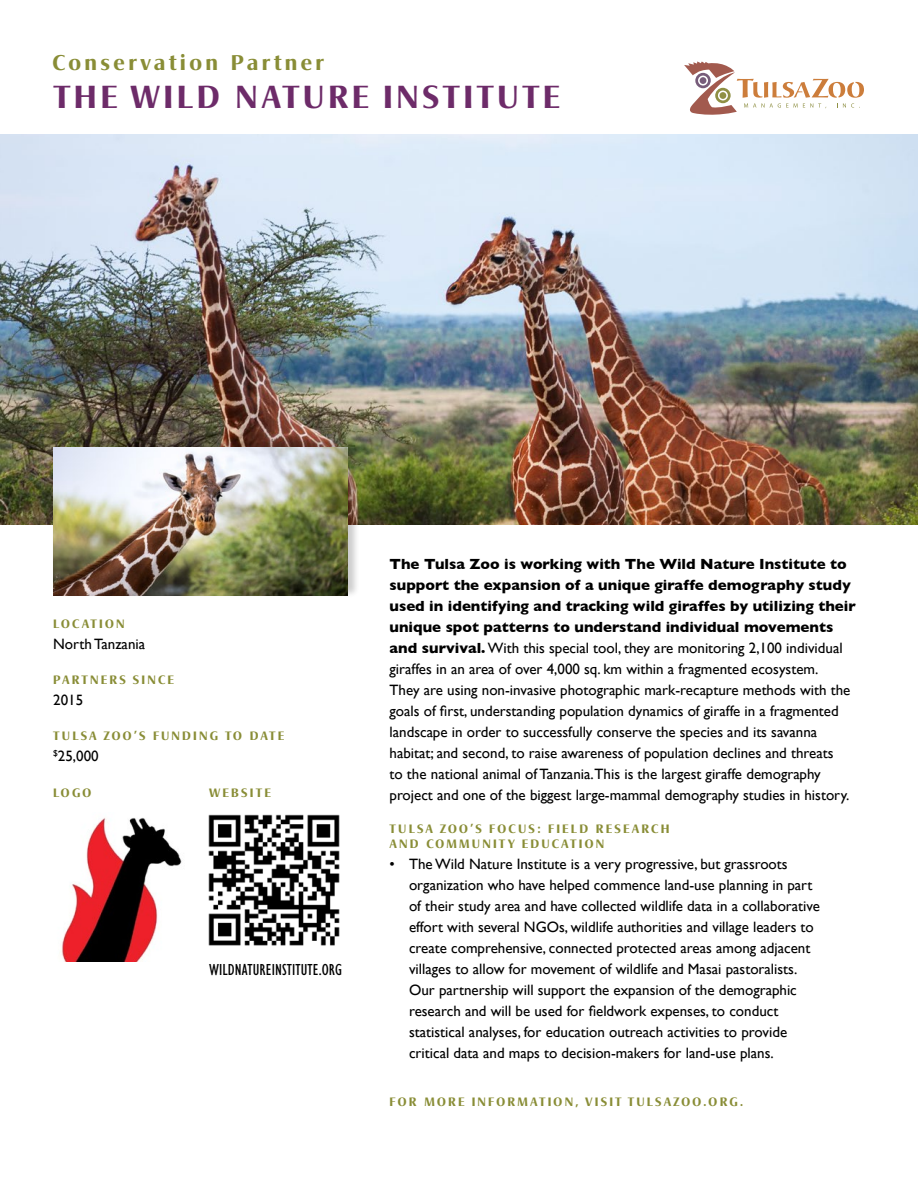
<style>
.page{position:relative;width:918px;height:1188px;background:#fff}
.page>*{position:absolute;margin:0;border:0;box-sizing:border-box;transform-origin:0 0}
.t1{font:500 31.5px "Signata BQ";letter-spacing:.11em;color:#6d2b69}
.t2{font:500 21px "Signata BQ";letter-spacing:.16em;color:#898d36}
.t3{font:condensed 16.5px "Gill Sans";letter-spacing:.005em;color:#000}
.t4{font:15px/21px "Gill Sans";color:#000}
.t5{font:500 12px/15px "Signata BQ";letter-spacing:.18em;color:#898d36}
.s1{font-weight:700}
</style>
<div class="page">
<svg style="left:684px;top:62px;width:180px;height:53px"></svg>
<img style="left:0;top:134px;width:918px;height:391px">
<img style="left:61px;top:818px;width:121px;height:144px">
<div style="left:51px;top:435px;width:309px;height:163px;background:#000;opacity:.2"></div>
<img style="left:53px;top:448px;width:295px;height:147px">
<img style="left:208px;top:814px;width:132px;height:132px">
<h2 class="t2" style="left:52px;top:50px;width:273px">Conservation Partner</h2>
<h1 class="t1" style="left:53px;top:78px;width:508px">THE WILD NATURE INSTITUTE</h1>
<p class="t5" style="left:53px;top:617px;width:73px">LOCATION</p>
<p class="t4" style="left:53px;top:634px;width:93px">North Tanzania</p>
<p class="t5" style="left:53px;top:672px;width:122px">PARTNERS SINCE</p>
<p class="t4" style="left:53px;top:689px;width:31px">2015</p>
<p class="t5" style="left:53px;top:728px;width:233px">TULSA ZOO’S FUNDING TO DATE</p>
<p class="t4" style="left:53px;top:745px;width:47px"><sup>$</sup>25,000</p>
<p class="t5" style="left:53px;top:785px;width:40px">LOGO</p>
<p class="t5" style="left:209px;top:785px;width:63px">WEBSITE</p>
<p class="t3" style="left:209px;top:960px;width:134px">WILDNATUREINSTITUTE.ORG</p>
<p class="t4" style="left:390px;top:553px;width:468px"><span class="s1">The Tulsa Zoo is working with The Wild Nature Institute to support the expansion of a unique giraffe demography study used in identifying and tracking wild giraffes by utilizing their unique spot patterns to understand individual movements and survival.</span> With this special tool, they are monitoring 2,100 individual giraffes in an area of over 4,000 sq. km within a fragmented ecosystem.<br>They are using non-invasive photographic mark-recapture methods with the goals of first, understanding population dynamics of giraffe in a fragmented landscape in order to successfully conserve the species and its savanna habitat; and second, to raise awareness of population declines and threats<br>to the national animal of Tanzania.This is the largest giraffe demography project and one of the biggest large-mammal demography studies in history.</p>
<p class="t5" style="left:390px;top:822px;width:281px">TULSA ZOO’S FOCUS: FIELD RESEARCH<br>AND COMMUNITY EDUCATION</p>
<p class="t4" style="left:409px;top:854px;width:412px;text-indent:-20px">• The Wild Nature Institute is a very progressive, but grassroots organization who have helped commence land-use planning in part of their study area and have collected wildlife data in a collaborative effort with several NGOs, wildlife authorities and village leaders to create comprehensive, connected protected areas among adjacent villages to allow for movement of wildlife and Masai pastoralists.<br>Our partnership will support the expansion of the demographic research and will be used for fieldwork expenses, to conduct statistical analyses, for education outreach activities to provide critical data and maps to decision-makers for land-use plans.</p>
<p class="t5" style="left:390px;top:1095px;width:355px">FOR MORE INFORMATION, VISIT TULSAZOO.ORG.</p>
</div>
